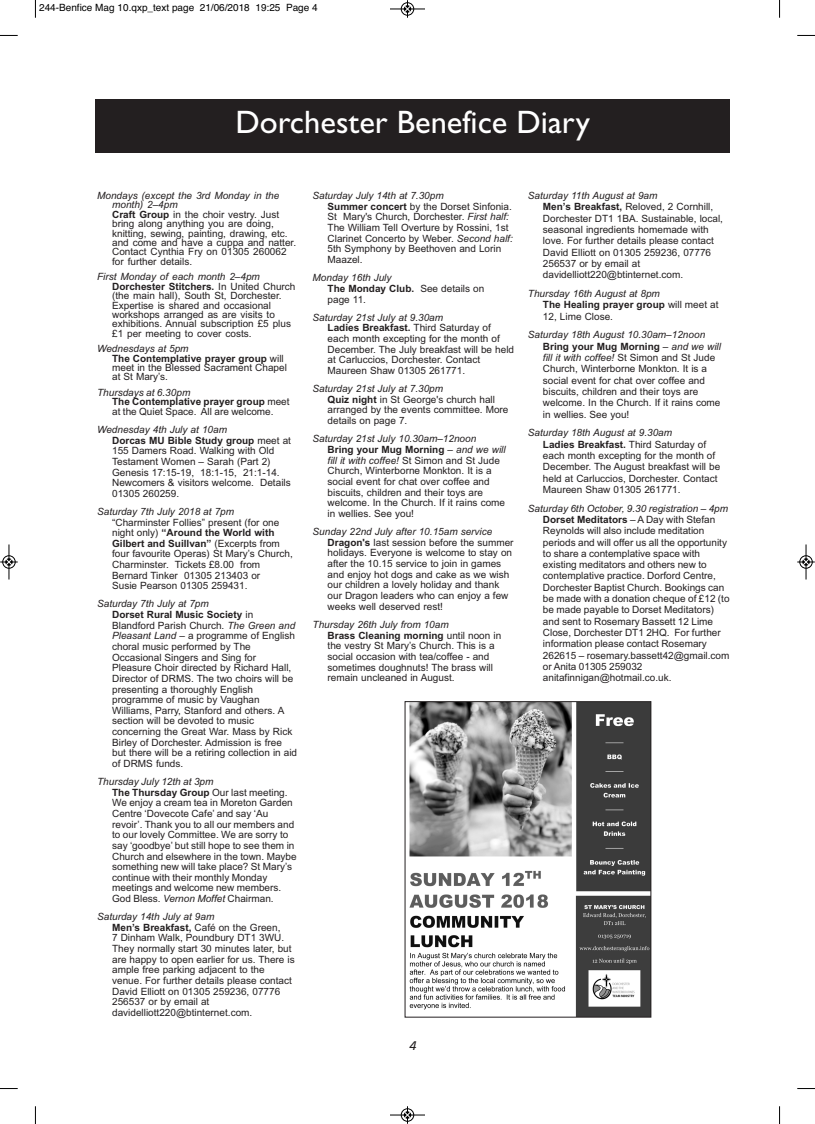
<style>
.page{position:relative;width:815px;height:1124px;background:#fff}
.page>*{position:absolute;margin:0;border:0;box-sizing:border-box;transform-origin:0 0}
.t1{font:32.5px "Gill Sans";color:#fff}
.t2{font:italic 12.5px "Frutiger";color:#231f20}
.t3{font:10px/10.6px "Arial";color:#231f20}
.t4{font:italic 10px/11.2px "Arial";color:#231f20}
.t5{font:10px "Helvetica";color:#000}
.s1{font-style:italic}
.s2{font-weight:700}
.s3{font-weight:700;font-style:normal}
.s4{font-style:normal}
</style>
<div class="page">
<div style="left:96px;top:99px;width:634px;height:54px;background:#231f20"></div>
<img style="left:409px;top:703px;width:240px;height:312px">
<div style="left:405px;top:701px;width:246px;height:316px;border:1px solid #231f20"></div>
<svg style="left:35px;top:0;width:1px;height:18px"></svg>
<svg style="left:0;top:35px;width:18px;height:1px"></svg>
<svg style="left:779px;top:0;width:1px;height:18px"></svg>
<svg style="left:797px;top:35px;width:18px;height:1px"></svg>
<svg style="left:35px;top:1106px;width:1px;height:17px"></svg>
<svg style="left:0;top:1088px;width:18px;height:1px"></svg>
<svg style="left:779px;top:1106px;width:1px;height:17px"></svg>
<svg style="left:797px;top:1088px;width:18px;height:1px"></svg>
<div style="left:401px;top:2px;width:13px;height:14px;border:1px solid #fff;border-radius:50%"></div>
<hr style="left:390px;top:9px;width:35px;height:1px;background:#000">
<div style="left:401px;top:3px;width:13px;height:12px;border:1px solid #000;border-radius:50%"></div>
<svg style="left:404px;top:0;width:7px;height:18px"></svg>
<hr style="left:390px;top:1114px;width:35px;height:1px;background:#000">
<div style="left:401px;top:1108px;width:13px;height:13px;border:1px solid #000;border-radius:50%"></div>
<svg style="left:404px;top:1106px;width:7px;height:17px"></svg>
<div style="left:2px;top:555px;width:14px;height:13px;border:1px solid #fff;border-radius:50%"></div>
<hr style="left:9px;top:544px;width:1px;height:35px;background:#000">
<div style="left:3px;top:555px;width:12px;height:13px;border:1px solid #000;border-radius:50%"></div>
<svg style="left:0;top:558px;width:18px;height:7px"></svg>
<div style="left:799px;top:555px;width:14px;height:13px;border:1px solid #fff;border-radius:50%"></div>
<hr style="left:806px;top:544px;width:1px;height:35px;background:#000">
<div style="left:800px;top:555px;width:12px;height:13px;border:1px solid #000;border-radius:50%"></div>
<svg style="left:797px;top:558px;width:18px;height:7px"></svg>
<p class="t5" style="left:39px;top:0;width:280px">244-Benfice Mag 10.qxp_text page 21/06/2018 19:25 Page 4</p>
<h1 class="t1" style="left:236px;top:104px;width:356px">Dorchester Benefice Diary</h1>
<p class="t3" style="left:112px;top:191px;width:185px;line-height:9.4px;text-indent:-15px"><span class="s1">Mondays (except the 3rd Monday in the month) 2–4pm<br></span><span class="s2">Craft Group</span> in the choir vestry. Just bring along anything you are doing, knitting, sewing, painting, drawing, etc. and come and have a cuppa and natter.<br>Contact Cynthia Fry on 01305 260062 for further details.</p>
<p class="t3" style="left:112px;top:272px;width:185px;line-height:9.4px;text-indent:-15px"><span class="s1">First Monday of each month 2–4pm </span><span class="s2">Dorchester Stitchers.</span> In United Church (the main hall), South St, Dorchester.<br>Expertise is shared and occasional workshops arranged as are visits to exhibitions. Annual subscription £5 plus £1 per meeting to cover costs.</p>
<p class="t3" style="left:112px;top:344px;width:176px;line-height:9.4px;text-indent:-15px"><span class="s1">Wednesdays at 5pm<br></span><span class="s2">The Contemplative prayer group</span> will meet in the Blessed Sacrament Chapel at St Mary’s.</p>
<p class="t3" style="left:112px;top:388px;width:179px;line-height:9.4px;text-indent:-15px"><span class="s1">Thursdays at 6.30pm<br></span><span class="s2">The Contemplative prayer group</span> meet at the Quiet Space. All are welcome.</p>
<p class="t3" style="left:112px;top:424px;width:180px;text-indent:-15px"><span class="s1">Wednesday 4th July at 10am<br></span><span class="s2">Dorcas MU Bible Study group</span> meet at<br>155 Damers Road. Walking with Old<br>Testament Women – Sarah (Part 2)<br>Genesis 17:15-19, 18:1-15, 21:1-14.<br>Newcomers &amp; visitors welcome. Details<br>01305 260259.</p>
<p class="t4" style="left:97px;top:505px;width:139px">Saturday 7th July 2018 at 7pm</p>
<p class="t3" style="left:112px;top:516px;width:182px">“Charminster Follies” present (for one night only) <span class="s2">“Around the World with Gilbert and Suillvan”</span> (Excerpts from four favourite Operas) St Mary’s Church, Charminster. Tickets £8.00 from Bernard Tinker 01305 213403 or<br>Susie Pearson 01305 259431.</p>
<p class="t3" style="left:112px;top:598px;width:187px;text-indent:-15px"><span class="s1">Saturday 7th July at 7pm<br></span><span class="s2">Dorset Rural Music Society</span> in Blandford Parish Church. <span class="s1">The Green and Pleasant Land</span> – a programme of English choral music performed by The Occasional Singers and Sing for Pleasure Choir directed by Richard Hall, Director of DRMS. The two choirs will be presenting a thoroughly English programme of music by Vaughan Williams, Parry, Stanford and others. A section will be devoted to music concerning the Great War. Mass by Rick Birley of Dorchester. Admission is free but there will be a retiring collection in aid of DRMS funds.</p>
<p class="t3" style="left:112px;top:776px;width:186px;text-indent:-15px"><span class="s1">Thursday July 12th at 3pm<br></span><span class="s2">The Thursday Group</span> Our last meeting.<br>We enjoy a cream tea in Moreton Garden Centre ‘Dovecote Cafe ’ and say ‘Au revoir’. Thank you to all our members and to our lovely Committee. We are sorry to say ‘goodbye’ but still hope to see them in Church and elsewhere in the town. Maybe something new will take place? St Mary’s continue with their monthly Monday meetings and welcome new members.<br>God Bless. <span class="s1">Vernon Moffet</span> Chairman.</p>
<p class="t3" style="left:112px;top:911px;width:184px;text-indent:-15px"><span class="s1">Saturday 14th July at 9am<br></span><span class="s2">Men’s Breakfast,</span> Café on the Green,<br>7 Dinham Walk, Poundbury DT1 3WU.<br>They normally start 30 minutes later, but are happy to open earlier for us. There is ample free parking adjacent to the venue. For further details please contact David Elliott on 01305 259236, 07776<br>256537 or by email at davidelliott220@btinternet.com.</p>
<p class="t3" style="left:328px;top:190px;width:187px;text-indent:-15px"><span class="s1">Saturday July 14th at 7.30pm<br></span><span class="s2">Summer concert</span> by the Dorset Sinfonia.<br>St Mary's Church, Dorchester. <span class="s1">First half:<br></span>The William Tell Overture by Rossini, 1st Clarinet Concerto by Weber. <span class="s1">Second half:<br></span>5th Symphony by Beethoven and Lorin Maazel.</p>
<p class="t3" style="left:328px;top:272px;width:158px;text-indent:-15px"><span class="s1">Monday 16th July<br></span><span class="s2">The Monday Club.</span> See details on page 11.</p>
<p class="t3" style="left:328px;top:312px;width:188px;text-indent:-15px"><span class="s1">Saturday 21st July at 9.30am<br></span><span class="s2">Ladies Breakfast.</span> Third Saturday of each month excepting for the month of December. The July breakfast will be held at Carluccios, Dorchester. Contact Maureen Shaw 01305 261771.</p>
<p class="t3" style="left:328px;top:383px;width:182px;text-indent:-15px"><span class="s1">Saturday 21st July at 7.30pm<br></span><span class="s2">Quiz night</span> in St George's church hall arranged by the events committee. More details on page 7.</p>
<p class="t3" style="left:328px;top:433px;width:180px;text-indent:-15px"><span class="s1">Saturday 21st July 10.30am–12noon<br></span><span class="s2">Bring your Mug Morning</span> – <span class="s1">and we will fill it with coffee!</span> St Simon and St Jude Church, Winterborne Monkton. It is a social event for chat over coffee and biscuits, children and their toys are welcome. In the Church. If it rains come in wellies. See you!</p>
<p class="t3" style="left:328px;top:526px;width:188px;text-indent:-15px"><span class="s1">Sunday 22nd July after 10.15am service </span><span class="s2">Dragon's</span> last session before the summer holidays. Everyone is welcome to stay on after the 10.15 service to join in games and enjoy hot dogs and cake as we wish our children a lovely holiday and thank our Dragon leaders who can enjoy a few weeks well deserved rest!</p>
<p class="t3" style="left:328px;top:619px;width:175px;text-indent:-15px"><span class="s1">Thursday 26th July from 10am<br></span><span class="s2">Brass Cleaning morning</span> until noon in the vestry St Mary’s Church. This is a social occasion with tea/coffee - and sometimes doughnuts! The brass will remain uncleaned in August.</p>
<p class="t3" style="left:543px;top:190px;width:182px;line-height:11.2px;text-indent:-15px"><span class="s1">Saturday 11th August at 9am<br></span><span class="s2">Men’s Breakfast,</span> Reloved, 2 Cornhill, Dorchester DT1 1BA. Sustainable, local, seasonal ingredients homemade with love. For further details please contact David Elliott on 01305 259236, 07776<br>256537 or by email at davidelliott220@btinternet.com.</p>
<p class="t4" style="left:543px;top:288px;width:177px;text-indent:-15px">Thursday 16th August at 8pm<br><span class="s3">The Healing prayer group</span> <span class="s4">will meet at<br>12, Lime Close.</span></p>
<p class="t3" style="left:543px;top:329px;width:180px;line-height:11.2px;text-indent:-15px"><span class="s1">Saturday 18th August 10.30am–12noon </span><span class="s2">Bring your Mug Morning</span> – <span class="s1">and we will fill it with coffee!</span> St Simon and St Jude Church, Winterborne Monkton. It is a social event for chat over coffee and biscuits, children and their toys are welcome. In the Church. If it rains come in wellies. See you!</p>
<p class="t3" style="left:543px;top:427px;width:179px;line-height:11.2px;text-indent:-15px"><span class="s1">Saturday 18th August at 9.30am<br></span><span class="s2">Ladies Breakfast.</span> Third Saturday of each month excepting for the month of December. The August breakfast will be held at Carluccios, Dorchester. Contact Maureen Shaw 01305 261771.</p>
<p class="t3" style="left:543px;top:502px;width:188px;line-height:11.2px;text-indent:-15px"><span class="s1">Saturday 6th October, 9.30 registration – 4pm </span><span class="s2">Dorset Meditators</span> – A Day with Stefan Reynolds will also include meditation periods and will offer us all the opportunity to share a contemplative space with existing meditators and others new to contemplative practice. Dorford Centre, Dorchester Baptist Church. Bookings can be made with a donation cheque of £12 (to be made payable to Dorset Meditators) and sent to Rosemary Bassett 12 Lime Close, Dorchester DT1 2HQ. For further information please contact Rosemary 262615 – rosemary.bassett42@gmail.com or Anita 01305 259032 anitafinnigan@hotmail.co.uk.</p>
<p class="t2" style="left:409px;top:1037px;width:8px">4</p>
</div>
